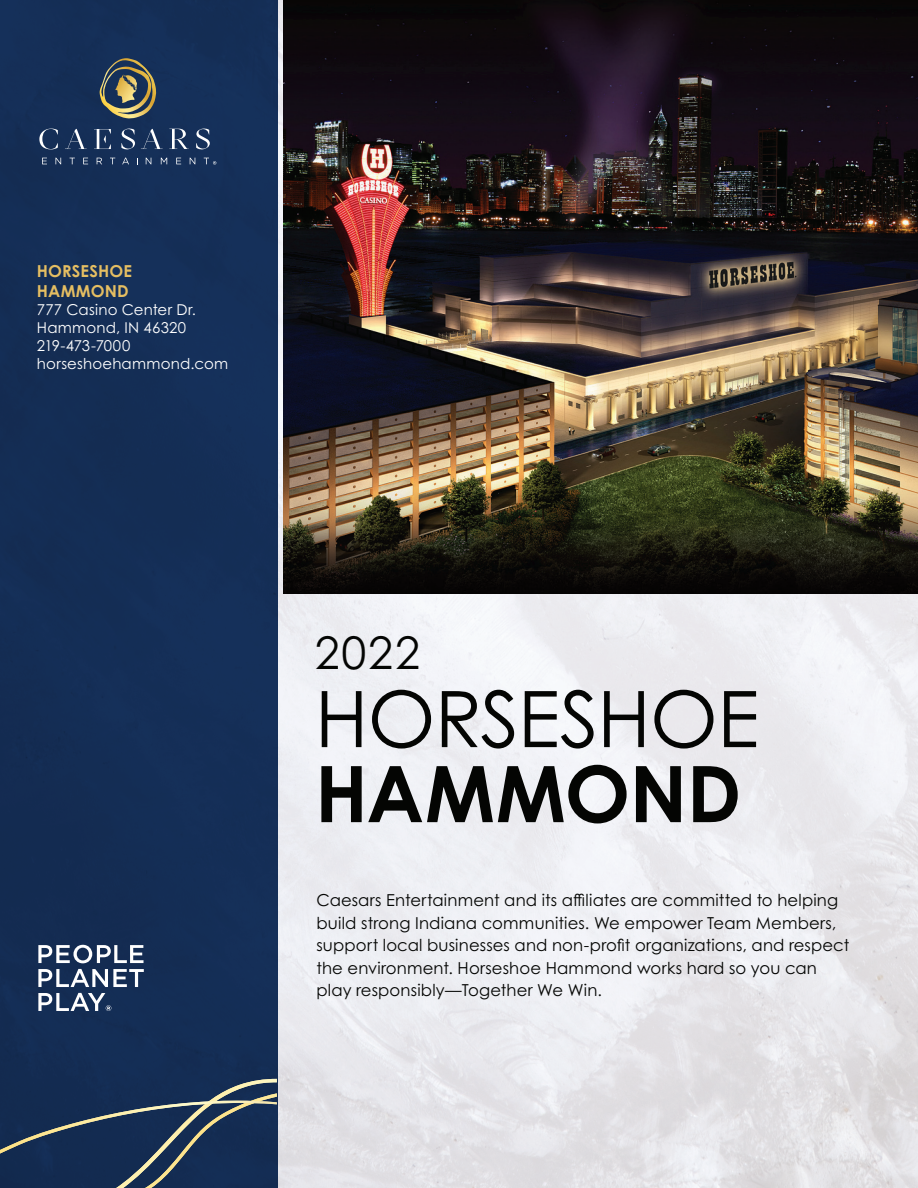
<style>
.page{position:relative;width:918px;height:1188px;background:#fff}
.page>*{position:absolute;margin:0;border:0;box-sizing:border-box;transform-origin:0 0}
.t1{font:78px "Century Gothic Pro";letter-spacing:-.01em;color:#040503}
.t2{font:700 78px "Century Gothic Pro";letter-spacing:-.005em;color:#040503}
.t3{font:45px "Century Gothic Pro";color:#040503}
.t4{font:16.5px/22.5px "Century Gothic Pro";letter-spacing:.01em;color:#040503}
.t5{font:700 16.5px/19.8px "Century Gothic Pro";letter-spacing:.01em;color:#e5be62}
.t6{font:15px/18px "Century Gothic Pro";letter-spacing:.015em;color:#fff}
</style>
<div class="page">
<img style="left:278px;top:0;width:640px;height:1188px">
<div style="left:0;top:0;width:278px;height:1188px;background:#142e56"></div>
<svg style="left:0;top:1079px;width:277px;height:109px"></svg>
<svg style="left:94px;top:129px;width:17px;height:20px"></svg>
<svg style="left:65px;top:129px;width:22px;height:20px"></svg>
<svg style="left:141px;top:129px;width:22px;height:20px"></svg>
<svg style="left:169px;top:129px;width:20px;height:20px"></svg>
<svg style="left:121px;top:128px;width:14px;height:22px"></svg>
<svg style="left:196px;top:128px;width:14px;height:22px"></svg>
<svg style="left:39px;top:129px;width:19px;height:20px"></svg>
<svg style="left:42px;top:158px;width:5px;height:6px"></svg>
<svg style="left:55px;top:158px;width:6px;height:6px"></svg>
<svg style="left:70px;top:158px;width:5px;height:6px"></svg>
<svg style="left:83px;top:158px;width:5px;height:6px"></svg>
<svg style="left:97px;top:158px;width:5px;height:6px"></svg>
<svg style="left:122px;top:158px;width:7px;height:6px"></svg>
<svg style="left:146px;top:158px;width:5px;height:6px"></svg>
<svg style="left:161px;top:158px;width:6px;height:6px"></svg>
<svg style="left:176px;top:158px;width:5px;height:6px"></svg>
<svg style="left:190px;top:158px;width:5px;height:6px"></svg>
<svg style="left:204px;top:158px;width:12px;height:7px"></svg>
<svg style="left:100px;top:58px;width:56px;height:61px"></svg>
<img style="left:284px;top:0;width:634px;height:594px">
<svg style="left:38px;top:945px;width:106px;height:18px"></svg>
<svg style="left:38px;top:969px;width:106px;height:18px"></svg>
<svg style="left:38px;top:993px;width:73px;height:18px"></svg>
<p class="t5" style="left:37px;top:261px;width:97px">HORSESHOE<br>HAMMOND</p>
<p class="t6" style="left:37px;top:300px;width:193px">777 Casino Center Dr.<br>Hammond, IN 46320<br>219-473-7000 horseshoehammond.com</p>
<h2 class="t3" style="left:315px;top:625px;width:107px">2022</h2>
<h1 class="t1" style="left:315px;top:671px;width:446px">HORSESHOE</h1>
<h1 class="t2" style="left:315px;top:745px;width:428px">HAMMOND</h1>
<p class="t4" style="left:316px;top:889px;width:534px">Caesars Entertainment and its affiliates are committed to helping build strong Indiana communities. We empower Team Members, support local businesses and non-profit organizations, and respect the environment. Horseshoe Hammond works hard so you can play responsibly—Together We Win.</p>
</div>
